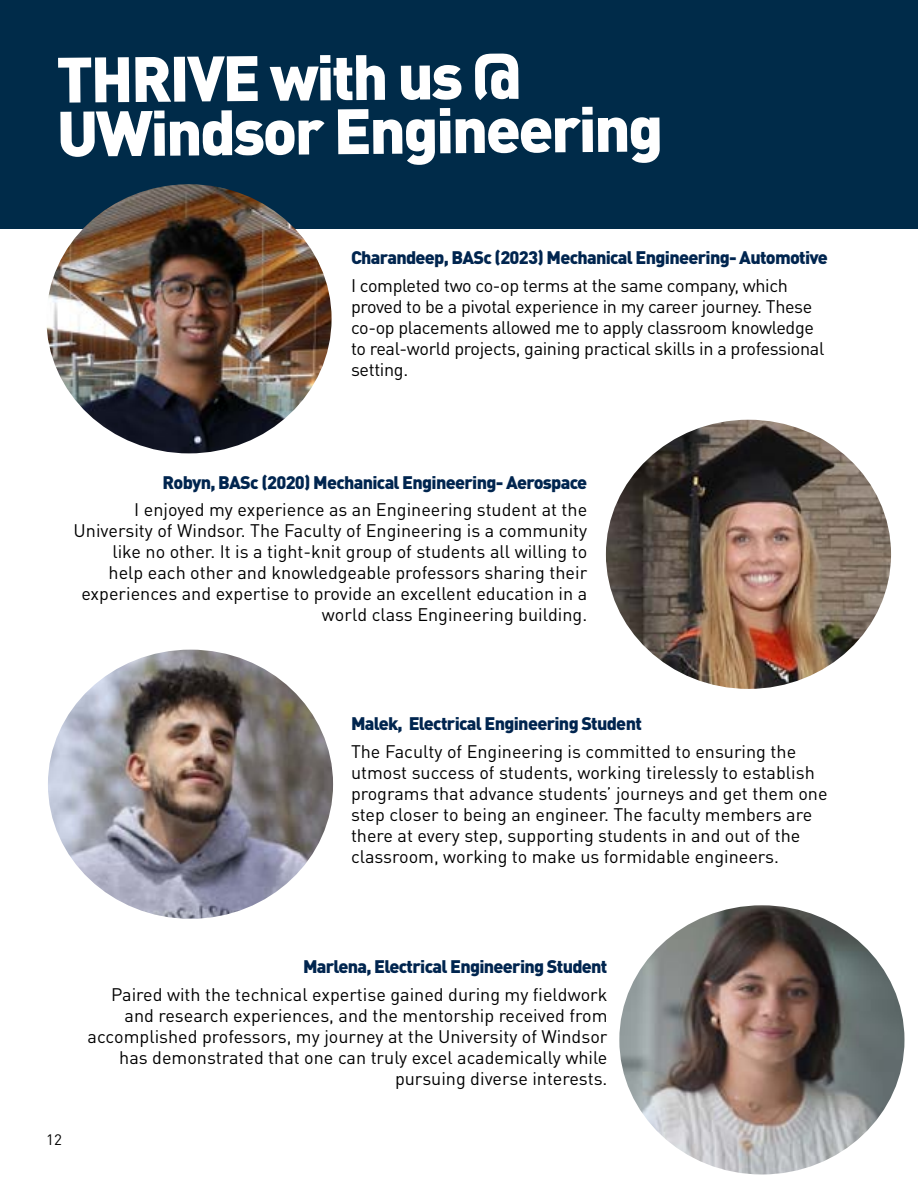
<style>
.page{position:relative;width:918px;height:1188px;background:#fff}
.page>*{position:absolute;margin:0;border:0;box-sizing:border-box;transform-origin:0 0}
.t1{font:900 63px/53.1px "DIN Pro";letter-spacing:-.05em;color:#fff}
.t2{font:18px/21px "DIN Pro";color:#000;text-align:right}
.t3{font:18px/21px "DIN Pro";letter-spacing:-.02em;color:#000}
.t4{font:900 18px "DIN Pro";letter-spacing:-.04em;color:#00254f}
.t5{font:15px "DIN Pro";color:#000}
</style>
<div class="page">
<div style="left:0;top:0;width:918px;height:230px;background:#002b49"></div>
<img style="left:46px;top:184px;width:286px;height:269px">
<img style="left:606px;top:420px;width:285px;height:269px">
<img style="left:48px;top:650px;width:285px;height:269px">
<img style="left:619px;top:905px;width:285px;height:269px">
<h1 class="t1" style="left:57px;top:49px;width:609px">THRIVE with us @<br>UWindsor Engineering</h1>
<p class="t4" style="left:351px;top:245px;width:479px">Charandeep, BASc (2023) Mechanical Engineering- Automotive</p>
<p class="t3" style="left:351px;top:274px;width:475px">I completed two co-op terms at the same company, which proved to be a pivotal experience in my career journey. These co-op placements allowed me to apply classroom knowledge to real-world projects, gaining practical skills in a professional setting.</p>
<p class="t4" style="left:163px;top:470px;width:426px">Robyn, BASc (2020) Mechanical Engineering- Aerospace</p>
<p class="t2" style="left:74px;top:499px;width:515px">I enjoyed my experience as an Engineering student at the University of Windsor. The Faculty of Engineering is a community like no other. It is a tight-knit group of students all willing to help each other and knowledgeable professors sharing their experiences and expertise to provide an excellent education in a world class Engineering building.</p>
<p class="t4" style="left:351px;top:711px;width:292px">Malek, Electrical Engineering Student</p>
<p class="t2" style="left:351px;top:740px;width:478px;text-align:left">The Faculty of Engineering is committed to ensuring the utmost success of students, working tirelessly to establish programs that advance students’ journeys and get them one step closer to being an engineer. The faculty members are there at every step, supporting students in and out of the classroom, working to make us formidable engineers.</p>
<p class="t5" style="left:46px;top:1130px;width:17px">12</p>
<p class="t4" style="left:303px;top:954px;width:306px">Marlena, Electrical Engineering Student</p>
<p class="t2" style="left:88px;top:983px;width:521px">Paired with the technical expertise gained during my fieldwork and research experiences, and the mentorship received from accomplished professors, my journey at the University of Windsor has demonstrated that one can truly excel academically while pursuing diverse interests.</p>
</div>
